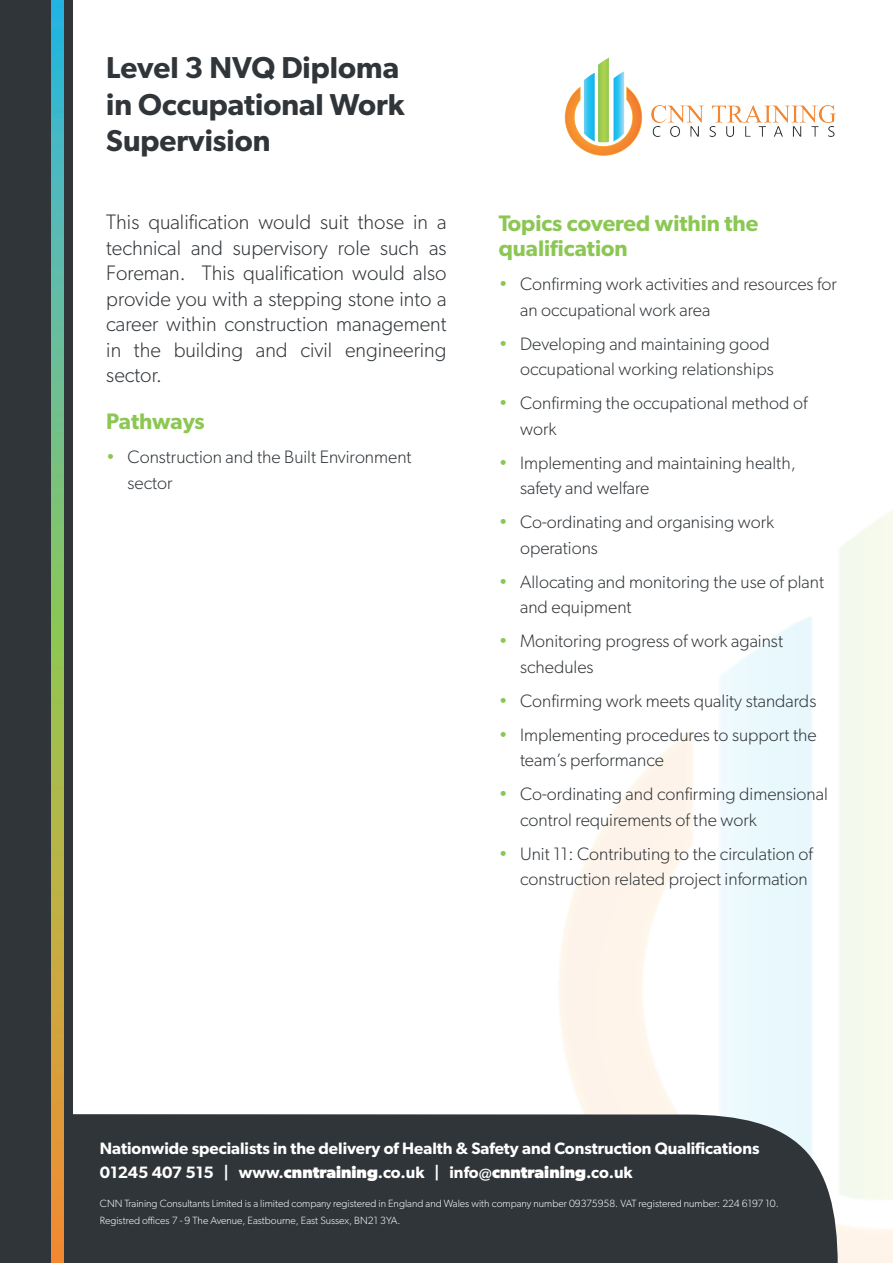
<style>
.page{position:relative;width:893px;height:1263px;background:#fff}
.page>*{position:absolute;margin:0;border:0;box-sizing:border-box;transform-origin:0 0}
.t1{font:600 30.3px/36.3px "Gibson";color:#303539}
.t2{font:600 22.5px/25.5px "Gibson";color:#8cc753}
.t3{font:300 21px/25.5px "Gibson";color:#303539;text-align:justify}
.t4{font:300 18px/25.5px "Gibson";color:#303539}
.t5{font:600 16.5px/24px "Gibson";color:#fff}
.t6{font:300 10.5px/16.5px "Gibson";color:#fff}
.s1{color:#8cc753}
.s2{font-weight:700}
</style>
<div class="page">
<div style="left:72px;top:1114px;width:767px;height:149px;background:#303539"></div>
<div style="left:0;top:0;width:72px;height:1263px;background:#303539"></div>
<img style="left:564px;top:57px;width:273px;height:99px">
<svg style="left:51px;top:0;width:13px;height:1263px;background:#91b370"></svg>
<h1 class="t1" style="left:106px;top:49px;width:300px">Level 3 NVQ Diploma in Occupational Work<br>Supervision</h1>
<p class="t3" style="left:106px;top:209px;width:342px">This qualification would suit those in a technical and supervisory role such as Foreman. This qualification would also provide you with a stepping stone into a career within construction management in the building and civil engineering sector.</p>
<p class="t2" style="left:106px;top:408px;width:100px">Pathways</p>
<p class="t4" style="left:128px;top:444px;width:286px;text-indent:-21px"><span class="s1">•</span> Construction and the Built Environment sector</p>
<p class="t2" style="left:499px;top:210px;width:261px">Topics covered within the qualification</p>
<p class="t4" style="left:520px;top:271px;width:318px;text-indent:-21px"><span class="s1">•</span> Confirming work activities and resources for an occupational work area</p>
<p class="t4" style="left:499px;top:330px;width:276px;text-align:right"><span class="s1">•</span> Developing and maintaining good occupational working relationships</p>
<p class="t4" style="left:520px;top:390px;width:289px;text-indent:-21px"><span class="s1">•</span> Confirming the occupational method of work</p>
<p class="t4" style="left:520px;top:449px;width:277px;text-indent:-21px"><span class="s1">•</span> Implementing and maintaining health, safety and welfare</p>
<p class="t4" style="left:520px;top:509px;width:256px;text-indent:-21px"><span class="s1">•</span> Co-ordinating and organising work operations</p>
<p class="t4" style="left:520px;top:568px;width:306px;text-indent:-21px"><span class="s1">•</span> Allocating and monitoring the use of plant and equipment</p>
<p class="t4" style="left:520px;top:628px;width:264px;text-indent:-21px"><span class="s1">•</span> Monitoring progress of work against schedules</p>
<p class="t4" style="left:499px;top:688px;width:319px"><span class="s1">•</span> Confirming work meets quality standards</p>
<p class="t4" style="left:520px;top:722px;width:298px;text-indent:-21px"><span class="s1">•</span> Implementing procedures to support the team’s performance</p>
<p class="t4" style="left:520px;top:781px;width:309px;text-indent:-21px"><span class="s1">•</span> Co-ordinating and confirming dimensional control requirements of the work</p>
<p class="t4" style="left:499px;top:841px;width:316px;text-align:right"><span class="s1">•</span> Unit 11: Contributing to the circulation of construction related project information</p>
<p class="t5" style="left:100px;top:1136px;width:661px">Nationwide specialists in the delivery of Health &amp; Safety and Construction Qualifications<br>01245 407 515 | www.<span class="s2">cnntraining</span>.co.uk | info@<span class="s2">cnntraining</span>.co.uk</p>
<p class="t6" style="left:100px;top:1195px;width:680px">CNN Training Consultants Limited is a limited company registered in England and Wales with company number 09375958. VAT registered number: 224 6197 10.<br>Registred offices 7 - 9 The Avenue, Eastbourne, East Sussex, BN21 3YA.</p>
</div>
